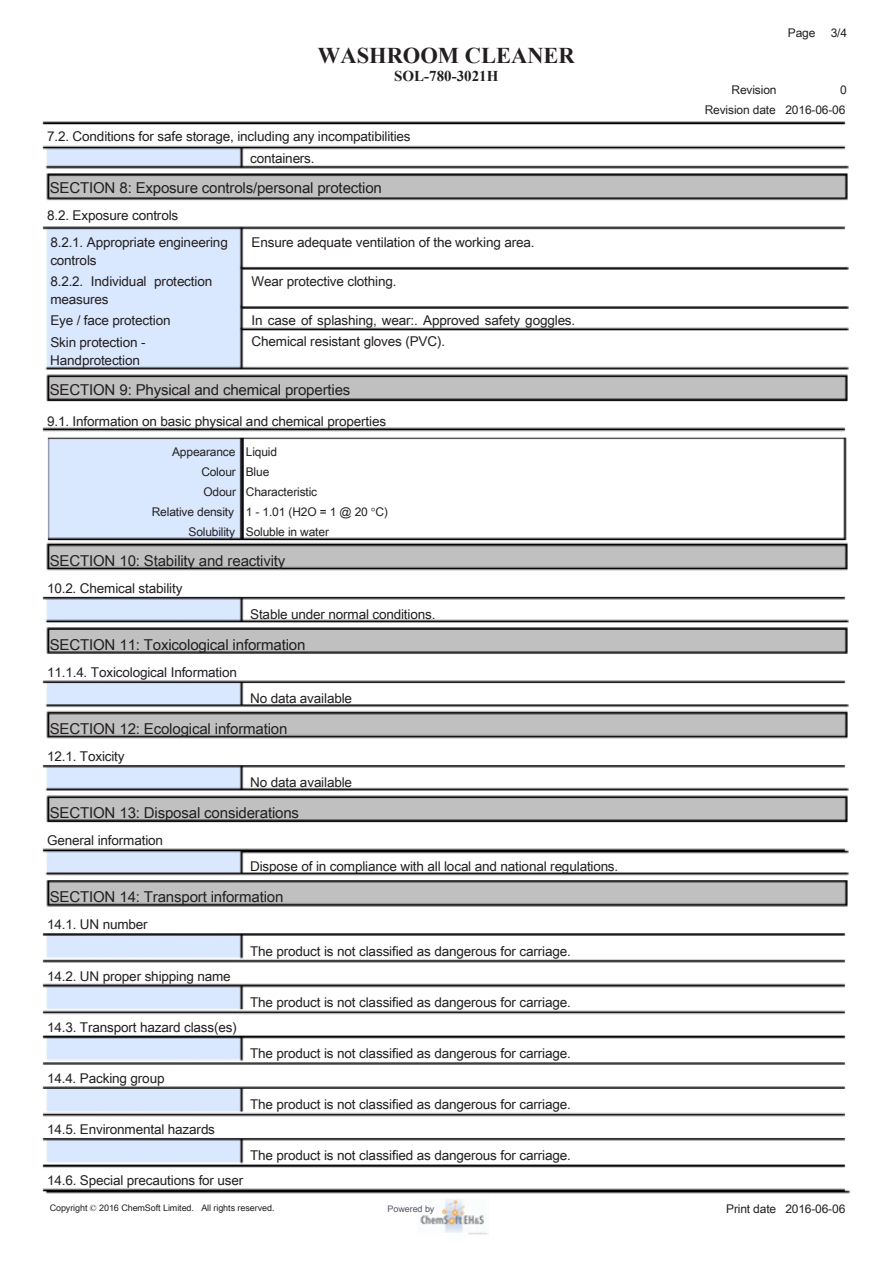
<style>
.page{position:relative;width:893px;height:1263px;background:#fff}
.page>*{position:absolute;margin:0;border:0;box-sizing:border-box;transform-origin:0 0}
.t1{font:700 22.5px "Times New Roman";color:#231f20}
.t2{font:15px "Arial Unicode MS";letter-spacing:-.01em;color:#231f20}
.t3{font:700 15px "Times New Roman";color:#231f20}
.t4{font:13.5px/21.5px "Arial Unicode MS";letter-spacing:-.01em;color:#231f20}
.t5{font:12px/19px "Arial Unicode MS";letter-spacing:-.01em;color:#231f20;text-align:right}
.t6{font:9px "Arial Unicode MS";letter-spacing:-.005em;color:#231f20}
.t7{font:9px "Arial Unicode MS";letter-spacing:-.005em;color:#555463}
.s1{font-family:"Times New Roman"}
</style>
<div class="page">
<img style="left:42px;top:121px;width:809px;height:1114px">
<h1 class="t1" style="left:318px;top:39px;width:258px">WASHROOM CLEANER</h1>
<p class="t3" style="left:394px;top:65px;width:106px">SOL-780-3021H</p>
<p class="t5" style="left:788px;top:23px;width:29px">Page</p>
<p class="t5" style="left:831px;top:23px;width:18px">3/4</p>
<p class="t5" style="left:705px;top:80px;width:143px">0<br>Revision date 2016-06-06</p>
<p class="t5" style="left:731px;top:80px;width:46px">Revision</p>
<p class="t4" style="left:250px;top:124px;width:162px;line-height:22.5px;text-indent:-203px">7.2. Conditions for safe storage, including any incompatibilities containers.</p>
<p class="t2" style="left:50px;top:177px;width:334px">SECTION 8: Exposure controls/personal protection</p>
<p class="t4" style="left:47px;top:202px;width:182px;line-height:26.7px">8.2. Exposure controls<br>8.2.1. Appropriate engineering</p>
<p class="t4" style="left:50px;top:249px;width:163px;line-height:20.9px">controls<br>8.2.2. Individual protection</p>
<p class="t4" style="left:50px;top:288px;width:122px">measures<br>Eye / face protection<br>Skin protection -</p>
<p class="t4" style="left:50px;top:349px;width:91px">Handprotection</p>
<p class="t4" style="left:252px;top:231px;width:285px">Ensure adequate ventilation of the working area.</p>
<p class="t4" style="left:252px;top:270px;width:146px">Wear protective clothing.</p>
<p class="t4" style="left:252px;top:309px;width:325px">In case of splashing, wear:. Approved safety goggles.<br>Chemical resistant gloves (PVC).</p>
<p class="t2" style="left:50px;top:378px;width:302px">SECTION 9: Physical and chemical properties</p>
<p class="t4" style="left:47px;top:410px;width:341px">9.1. Information on basic physical and chemical properties</p>
<p class="t5" style="left:172px;top:442px;width:107px">Appearance Liquid</p>
<p class="t5" style="left:201px;top:462px;width:69px">Colour Blue</p>
<p class="t5" style="left:203px;top:482px;width:115px">Odour Characteristic</p>
<p class="t5" style="left:152px;top:502px;width:238px">Relative density 1 - 1.01 (H2O = 1 @ 20 <span class="s1">°</span>C)</p>
<p class="t5" style="left:189px;top:522px;width:142px">Solubility Soluble in water</p>
<p class="t2" style="left:50px;top:550px;width:237px">SECTION 10: Stability and reactivity</p>
<p class="t4" style="left:47px;top:577px;width:137px">10.2. Chemical stability</p>
<p class="t4" style="left:250px;top:603px;width:187px">Stable under normal conditions.</p>
<p class="t2" style="left:50px;top:634px;width:257px">SECTION 11: Toxicological information</p>
<p class="t4" style="left:47px;top:661px;width:191px">11.1.4. Toxicological Information</p>
<p class="t4" style="left:250px;top:687px;width:103px">No data available</p>
<p class="t2" style="left:50px;top:718px;width:239px">SECTION 12: Ecological information</p>
<p class="t4" style="left:47px;top:745px;width:79px">12.1. Toxicity</p>
<p class="t4" style="left:250px;top:771px;width:103px">No data available</p>
<p class="t2" style="left:50px;top:802px;width:251px">SECTION 13: Disposal considerations</p>
<p class="t4" style="left:47px;top:829px;width:118px">General information</p>
<p class="t4" style="left:250px;top:855px;width:369px">Dispose of in compliance with all local and national regulations.</p>
<p class="t2" style="left:50px;top:886px;width:235px">SECTION 14: Transport information</p>
<p class="t4" style="left:47px;top:913px;width:102px">14.1. UN number</p>
<p class="t4" style="left:250px;top:940px;width:322px">The product is not classified as dangerous for carriage.</p>
<p class="t4" style="left:47px;top:965px;width:185px">14.2. UN proper shipping name</p>
<p class="t4" style="left:250px;top:991px;width:322px">The product is not classified as dangerous for carriage.</p>
<p class="t4" style="left:47px;top:1016px;width:191px">14.3. Transport hazard class(es)</p>
<p class="t4" style="left:250px;top:1042px;width:322px">The product is not classified as dangerous for carriage.</p>
<p class="t4" style="left:47px;top:1067px;width:119px">14.4. Packing group</p>
<p class="t4" style="left:250px;top:1093px;width:322px">The product is not classified as dangerous for carriage.</p>
<p class="t4" style="left:47px;top:1119px;width:169px">14.5. Environmental hazards</p>
<p class="t4" style="left:250px;top:1144px;width:322px">The product is not classified as dangerous for carriage.</p>
<p class="t4" style="left:47px;top:1170px;width:198px">14.6. Special precautions for user</p>
<p class="t6" style="left:50px;top:1201px;width:226px">Copyright <span class="s1">©</span> 2016 ChemSoft Limited. All rights reserved.</p>
<p class="t7" style="left:388px;top:1202px;width:48px">Powered by</p>
<p class="t5" style="left:726px;top:1199px;width:121px">Print date 2016-06-06</p>
</div>
